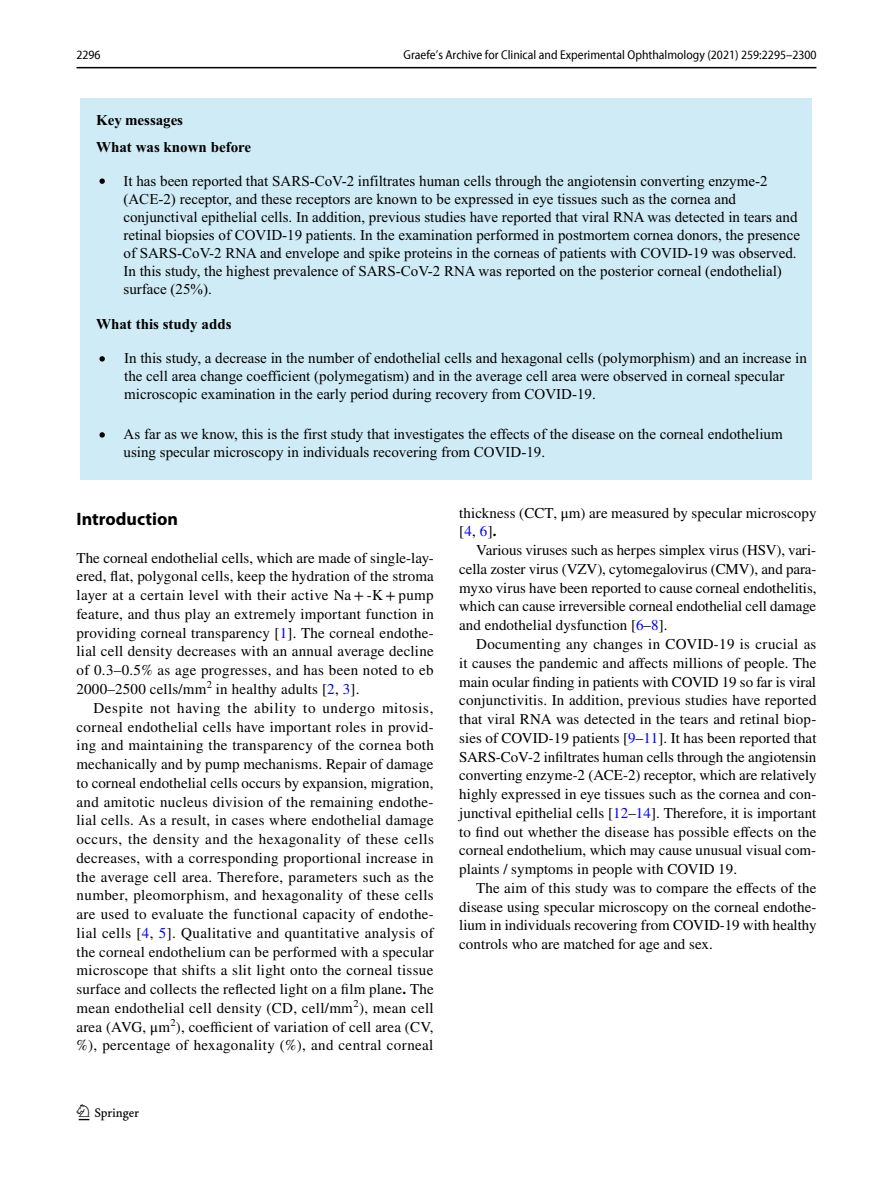
<style>
.page{position:relative;width:893px;height:1187px;background:#fff}
.page>*{position:absolute;margin:0;border:0;box-sizing:border-box;transform-origin:0 0}
.t1{font:22.5px "Springnew Regular 2";color:#000}
.t2{font:700 18px "Myriad Pro";color:#000}
.t3{font:15px/18.8px "STIX";letter-spacing:.005em;color:#000;text-align:justify}
.t4{font:15px/18px "Times New Roman";color:#000}
.t5{font:700 15px "Times New Roman";color:#000}
.t6{font:semi-condensed 12.75px "Myriad Pro Unic";color:#000}
.s1{color:#00f}
.s2{font-weight:700}
</style>
<div class="page">
<hr style="left:77px;top:67px;width:739px;height:1px;background:#000">
<div style="left:81px;top:98px;width:731px;height:381px;background:#cfebf5"></div>
<svg style="left:99px;top:178px;width:6px;height:6px"></svg>
<svg style="left:99px;top:432px;width:6px;height:5px"></svg>
<svg style="left:99px;top:356px;width:6px;height:5px"></svg>
<p class="t6" style="left:76px;top:50px;width:26px">2296</p>
<p class="t6" style="left:404px;top:50px;width:415px">Graefe’s Archive for Clinical and Experimental Ophthalmology (2021) 259:2295–2300</p>
<p class="t5" style="left:96px;top:109px;width:88px">Key messages</p>
<p class="t5" style="left:96px;top:136px;width:157px">What was known before</p>
<p class="t4" style="left:123px;top:173px;width:678px">It has been reported that SARS-CoV-2 infiltrates human cells through the angiotensin converting enzyme-2 (ACE-2) receptor, and these receptors are known to be expressed in eye tissues such as the cornea and conjunctival epithelial cells. In addition, previous studies have reported that viral RNA was detected in tears and retinal biopsies of COVID-19 patients. In the examination performed in postmortem cornea donors, the presence of SARS-CoV-2 RNA and envelope and spike proteins in the corneas of patients with COVID-19 was observed.<br>In this study, the highest prevalence of SARS-CoV-2 RNA was reported on the posterior corneal (endothelial) surface (25%).</p>
<p class="t5" style="left:96px;top:313px;width:137px">What this study adds</p>
<p class="t4" style="left:124px;top:350px;width:684px">In this study, a decrease in the number of endothelial cells and hexagonal cells (polymorphism) and an increase in the cell area change coefficient (polymegatism) and in the average cell area were observed in corneal specular microscopic examination in the early period during recovery from COVID-19.</p>
<p class="t4" style="left:124px;top:426px;width:661px">As far as we know, this is the first study that investigates the effects of the disease on the corneal endothelium using specular microscopy in individuals recovering from COVID-19.</p>
<p class="t2" style="left:77px;top:507px;width:103px">Introduction</p>
<p class="t3" style="left:77px;top:549px;width:359px">The corneal endothelial cells, which are made of single-lay&shy;ered, flat, polygonal cells, keep the hydration of the stroma layer at a certain level with their active Na + -K + pump feature, and thus play an extremely important function in providing corneal transparency [<span class="s1">1</span>]. The corneal endothe&shy;lial cell density decreases with an annual average decline of 0.3–0.5% as age progresses, and has been noted to eb 2000–2500 cells/mm<sup>2</sup> in healthy adults [<span class="s1">2</span>, <span class="s1">3</span>].</p>
<p class="t3" style="left:77px;top:699px;width:359px;text-indent:17px">Despite not having the ability to undergo mitosis, corneal endothelial cells have important roles in provid&shy;ing and maintaining the transparency of the cornea both mechanically and by pump mechanisms. Repair of damage to corneal endothelial cells occurs by expansion, migration, and amitotic nucleus division of the remaining endothe&shy;lial cells. As a result, in cases where endothelial damage occurs, the density and the hexagonality of these cells decreases, with a corresponding proportional increase in the average cell area. Therefore, parameters such as the number, pleomorphism, and hexagonality of these cells are used to evaluate the functional capacity of endothe&shy;lial cells [<span class="s1">4</span>, <span class="s1">5</span>]. Qualitative and quantitative analysis of the corneal endothelium can be performed with a specular microscope that shifts a slit light onto the corneal tissue surface and collects the reflected light on a film plane<span class="s2">.</span> The mean endothelial cell density (CD, cell/mm<sup>2</sup>), mean cell area (AVG, μm<sup>2</sup>), coefficient of variation of cell area (CV, %), percentage of hexagonality (%), and central corneal</p>
<h1 class="t1" style="left:79px;top:1104px;width:62px">1 3</h1>
<p class="t3" style="left:459px;top:504px;width:359px">thickness (CCT, μm) are measured by specular microscopy [<span class="s1">4</span>, <span class="s1">6</span>]<span class="s2">.</span></p>
<p class="t3" style="left:459px;top:541px;width:359px;text-indent:17px">Various viruses such as herpes simplex virus (HSV), vari&shy;cella zoster virus (VZV), cytomegalovirus (CMV), and para&shy;myxo virus have been reported to cause corneal endothelitis, which can cause irreversible corneal endothelial cell damage and endothelial dysfunction [<span class="s1">6</span>–<span class="s1">8</span>].</p>
<p class="t3" style="left:459px;top:635px;width:359px;text-indent:17px">Documenting any changes in COVID-19 is crucial as it causes the pandemic and affects millions of people. The main ocular finding in patients with COVID 19 so far is viral conjunctivitis. In addition, previous studies have reported that viral RNA was detected in the tears and retinal biop&shy;sies of COVID-19 patients [<span class="s1">9</span>–<span class="s1">11</span>]. It has been reported that SARS-CoV-2 infiltrates human cells through the angiotensin converting enzyme-2 (ACE-2) receptor, which are relatively highly expressed in eye tissues such as the cornea and con&shy;junctival epithelial cells [<span class="s1">12</span>–<span class="s1">14</span>]. Therefore, it is important to find out whether the disease has possible effects on the corneal endothelium, which may cause unusual visual com&shy;plaints / symptoms in people with COVID 19.</p>
<p class="t3" style="left:459px;top:879px;width:359px;text-indent:17px">The aim of this study was to compare the effects of the disease using specular microscopy on the corneal endothe&shy;lium in individuals recovering from COVID-19 with healthy controls who are matched for age and sex.</p>
</div>
